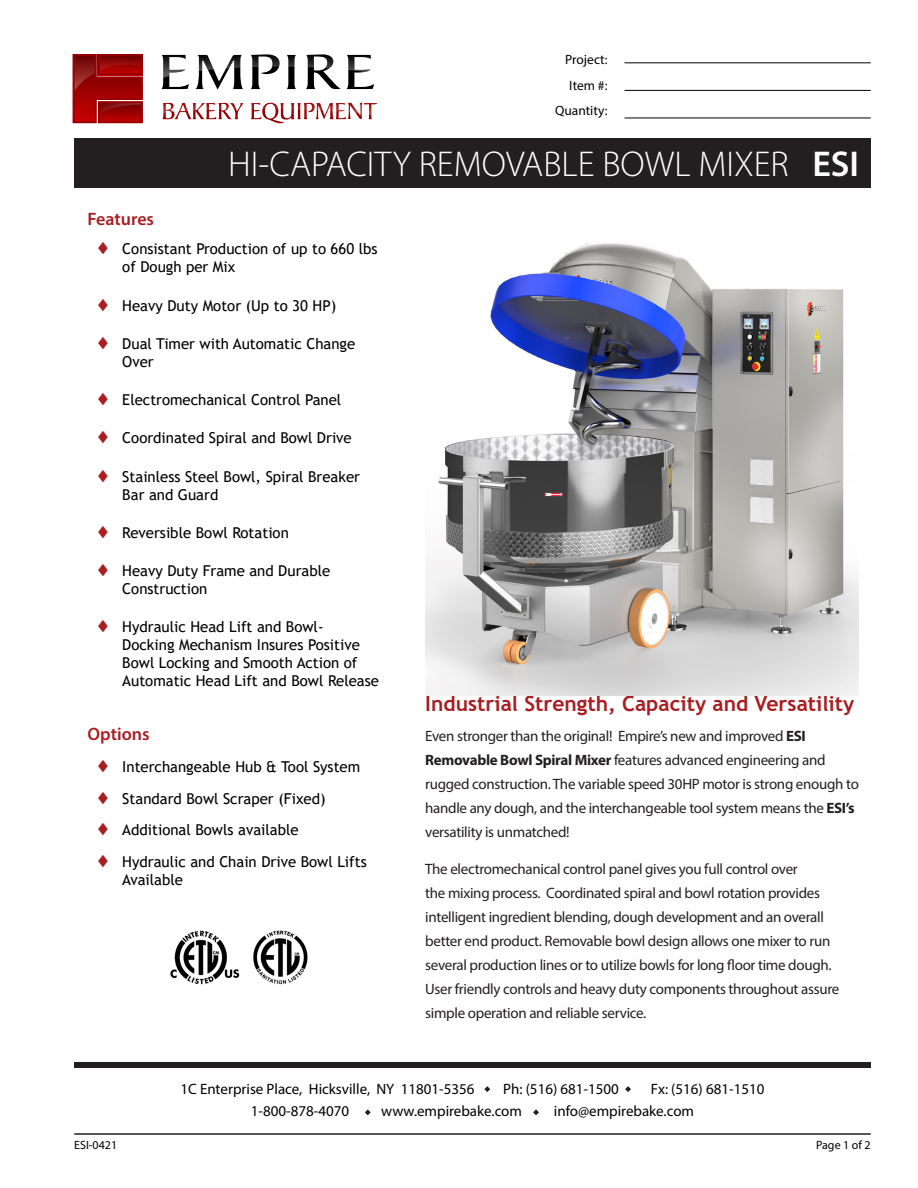
<style>
.page{position:relative;width:918px;height:1188px;background:#fff}
.page>*{position:absolute;margin:0;border:0;box-sizing:border-box;transform-origin:0 0}
.t1{font:300 36px "Myriad Pro";color:#fff}
.t2{font:700 21px "Trebuchet MS";color:#a81e22}
.List_Title{font:600 18px "Myriad Pro";color:#a81e22}
.t3{font:15px/24px "Myriad Pro";letter-spacing:-.02em;color:#231f20}
.t4{font:15px/18px "Trebuchet MS";color:#000}
.t5{font:15px "Myriad Pro";color:#000}
.t6{font:13.5px/25.5px "Myriad Pro";color:#000;text-align:right}
.t7{font:12px "Myriad Pro";color:#000}
.s1{font-weight:600}
.s2{color:#a81e22}
.s3{font-weight:700}
</style>
<div class="page">
<hr style="left:74px;top:1133px;width:797px;height:2px;background:#231f20">
<div style="left:74px;top:138px;width:797px;height:49px;background:#231f20"></div>
<div style="left:74px;top:1062px;width:797px;height:6px;background:#231f20"></div>
<svg style="left:484px;top:1086px;width:6px;height:6px"></svg>
<svg style="left:533px;top:1109px;width:6px;height:6px"></svg>
<svg style="left:365px;top:1109px;width:6px;height:6px"></svg>
<svg style="left:625px;top:1086px;width:6px;height:6px"></svg>
<hr style="left:625px;top:63px;width:246px;height:1px;background:#000">
<hr style="left:625px;top:90px;width:246px;height:1px;background:#000">
<hr style="left:625px;top:118px;width:246px;height:1px;background:#000">
<img style="left:170px;top:930px;width:69px;height:55px">
<img style="left:253px;top:930px;width:55px;height:55px">
<svg style="left:73px;top:54px;width:70px;height:69px;background:#9c0909"></svg>
<svg style="left:163px;top:103px;width:214px;height:20px"></svg>
<svg style="left:161px;top:54px;width:213px;height:36px"></svg>
<img style="left:425px;top:243px;width:434px;height:453px">
<p class="t6" style="left:555px;top:47px;width:54px">Project:<br>Item #:<br>Quantity:</p>
<p class="List_Title" style="left:88px;top:208px;width:68px">Features</p>
<p class="t1" style="left:228px;top:142px;width:632px">HI-CAPACITY REMOVABLE BOWL MIXER <span class="s1">ESI</span></p>
<p class="t4" style="left:122px;top:240px;width:257px;text-indent:-27px"><span class="s2">♦</span> Consistant Production of up to 660 lbs of Dough per Mix</p>
<p class="t4" style="left:95px;top:296px;width:242px"><span class="s2">♦</span> Heavy Duty Motor (Up to 30 HP)</p>
<p class="t4" style="left:122px;top:334px;width:235px;text-indent:-27px"><span class="s2">♦</span> Dual Timer with Automatic Change<br>Over</p>
<p class="t4" style="left:95px;top:391px;width:248px"><span class="s2">♦</span> Electromechanical Control Panel</p>
<p class="t4" style="left:95px;top:429px;width:258px"><span class="s2">♦</span> Coordinated Spiral and Bowl Drive</p>
<p class="t4" style="left:122px;top:467px;width:239px;text-indent:-27px"><span class="s2">♦</span> Stainless Steel Bowl, Spiral Breaker<br>Bar and Guard</p>
<p class="t4" style="left:95px;top:523px;width:195px"><span class="s2">♦</span> Reversible Bowl Rotation</p>
<p class="t4" style="left:122px;top:562px;width:210px;text-indent:-27px"><span class="s2">♦</span> Heavy Duty Frame and Durable<br>Construction</p>
<p class="t4" style="left:122px;top:618px;width:258px;text-indent:-27px"><span class="s2">♦</span> Hydraulic Head Lift and Bowl-Docking Mechanism Insures Positive Bowl Locking and Smooth Action of Automatic Head Lift and Bowl Release</p>
<p class="List_Title" style="left:88px;top:723px;width:64px">Options</p>
<p class="t4" style="left:95px;top:758px;width:266px"><span class="s2">♦</span> Interchangeable Hub &amp; Tool System</p>
<p class="t4" style="left:95px;top:790px;width:232px"><span class="s2">♦</span> Standard Bowl Scraper (Fixed)</p>
<p class="t4" style="left:95px;top:821px;width:205px"><span class="s2">♦</span> Additional Bowls available</p>
<p class="t4" style="left:122px;top:853px;width:246px;text-indent:-27px"><span class="s2">♦</span> Hydraulic and Chain Drive Bowl Lifts<br>Available</p>
<p class="t2" style="left:425px;top:691px;width:431px">Industrial Strength, Capacity and Versatility</p>
<p class="t3" style="left:425px;top:724px;width:435px">Even stronger than the original! Empire’s new and improved <span class="s3">ESI Removable Bowl Spiral Mixer</span> features advanced engineering and rugged construction. The variable speed 30HP motor is strong enough to handle any dough, and the interchangeable tool system means the <span class="s3">ESI’s </span>versatility is unmatched!</p>
<p class="t3" style="left:425px;top:857px;width:416px">The electromechanical control panel gives you full control over<br>the mixing process. Coordinated spiral and bowl rotation provides intelligent ingredient blending, dough development and an overall better end product. Removable bowl design allows one mixer to run several production lines or to utilize bowls for long floor time dough.<br>User friendly controls and heavy duty components throughout assure simple operation and reliable service.</p>
<p class="t7" style="left:74px;top:1137px;width:44px">ESI-0421</p>
<p class="t5" style="left:180px;top:1080px;width:296px">1C Enterprise Place, Hicksville, NY 11801-5356</p>
<p class="t5" style="left:503px;top:1080px;width:117px">Ph: (516) 681-1500</p>
<p class="t5" style="left:651px;top:1080px;width:115px">Fx: (516) 681-1510</p>
<p class="t5" style="left:251px;top:1102px;width:100px">1-800-878-4070</p>
<p class="t5" style="left:381px;top:1102px;width:142px">www.empirebake.com</p>
<p class="t5" style="left:554px;top:1102px;width:142px">info@empirebake.com</p>
<p class="t7" style="left:816px;top:1137px;width:56px">Page 1 of 2</p>
</div>
